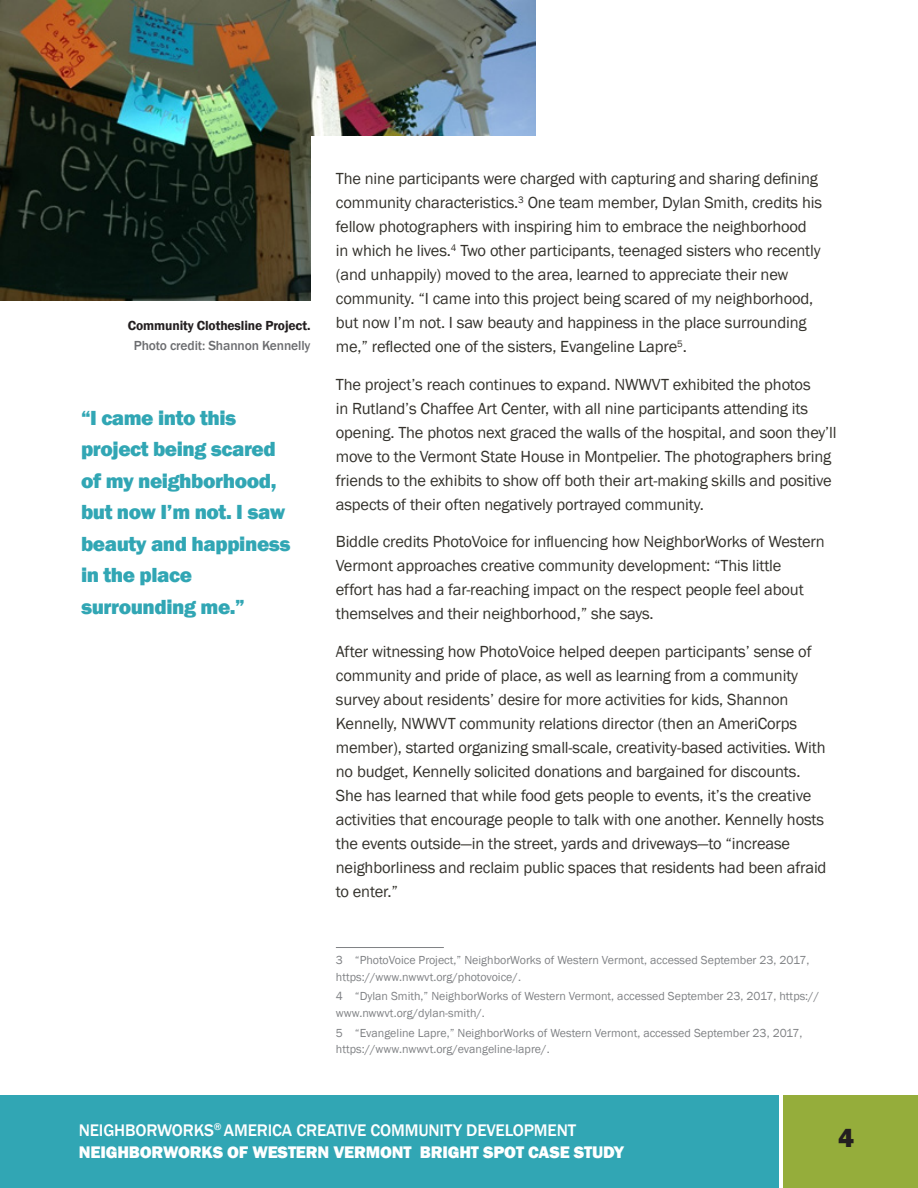
<style>
.page{position:relative;width:918px;height:1188px;background:#fff}
.page>*{position:absolute;margin:0;border:0;box-sizing:border-box;transform-origin:0 0}
.t1{font:800 27px "Franklin Gothic";color:#231f20}
.t2{font:800 21px/31.5px "Franklin Gothic";letter-spacing:-.02em;color:#31a6b4}
.t3{font:500 17.25px/22.5px "Franklin Gothic";letter-spacing:-.01em;color:#fff}
.Heading{font:16.5px/24px "Franklin Gothic";letter-spacing:-.01em;color:#34322c}
.t4{font:600 13.5px/19.5px "Franklin Gothic";letter-spacing:-.01em;color:#231f20;text-align:center}
.t5{font:12px/16.5px "Franklin Gothic";color:#808285}
.s1{font-weight:500;color:#6c6d70}
.s2{font-weight:800}
</style>
<div class="page">
<div style="left:0;top:1095px;width:779px;height:93px;background:#31a6b4"></div>
<div style="left:783px;top:1095px;width:135px;height:93px;background:#95ad3b"></div>
<img style="left:0;top:0;width:536px;height:300px">
<div style="left:311px;top:136px;width:553px;height:383px;background:#fff"></div>
<hr style="left:336px;top:947px;width:108px;height:1px;background:#808285">
<p class="t4" style="left:128px;top:316px;width:184px">Community Clothesline Project.<br><span class="s1">Photo credit: Shannon Kennelly</span></p>
<p class="t2" style="left:81px;top:402px;width:211px">“I came into this project being scared of my neighborhood, but now I’m not. I saw beauty and happiness in the place surrounding me.”</p>
<p class="Heading" style="left:336px;top:167px;width:488px">The nine participants were charged with capturing and sharing defining community characteristics.<sup>3</sup> One team member, Dylan Smith, credits his fellow photographers with inspiring him to embrace the neighborhood in which he lives.<sup>4</sup> Two other participants, teenaged sisters who recently (and unhappily) moved to the area, learned to appreciate their new community. “I came into this project being scared of my neighborhood, but now I’m not. I saw beauty and happiness in the place surrounding me,” reflected one of the sisters, Evangeline Lapre<sup>5</sup>.</p>
<p class="Heading" style="left:336px;top:372px;width:502px">The project’s reach continues to expand. NWWVT exhibited the photos<br>in Rutland’s Chaffee Art Center, with all nine participants attending its opening. The photos next graced the walls of the hospital, and soon they’ll move to the Vermont State House in Montpelier. The photographers bring friends to the exhibits to show off both their art-making skills and positive aspects of their often negatively portrayed community.</p>
<p class="Heading" style="left:336px;top:530px;width:490px">Biddle credits PhotoVoice for influencing how NeighborWorks of Western Vermont approaches creative community development: “This little<br>effort has had a far-reaching impact on the respect people feel about themselves and their neighborhood,” she says.</p>
<p class="Heading" style="left:336px;top:639px;width:492px">After witnessing how PhotoVoice helped deepen participants’ sense of community and pride of place, as well as learning from a community survey about residents’ desire for more activities for kids, Shannon Kennelly, NWWVT community relations director (then an AmeriCorps member), started organizing small-scale, creativity-based activities. With no budget, Kennelly solicited donations and bargained for discounts.<br>She has learned that while food gets people to events, it’s the creative activities that encourage people to talk with one another. Kennelly hosts the events outside—in the street, yards and driveways—to “increase neighborliness and reclaim public spaces that residents had been afraid to enter.”</p>
<p class="t5" style="left:336px;top:952px;width:475px">3 “PhotoVoice Project,” NeighborWorks of Western Vermont, accessed September 23, 2017, https://www.nwwvt.org/photovoice/.</p>
<p class="t5" style="left:336px;top:988px;width:485px">4 “Dylan Smith,” NeighborWorks of Western Vermont, accessed September 23, 2017, https:// www.nwwvt.org/dylan-smith/.</p>
<p class="t5" style="left:336px;top:1025px;width:468px">5 “Evangeline Lapre,” NeighborWorks of Western Vermont, accessed September 23, 2017, https://www.nwwvt.org/evangeline-lapre/.</p>
<p class="t3" style="left:79px;top:1119px;width:547px">NEIGHBORWORKS<sup>®</sup> AMERICA CREATIVE COMMUNITY DEVELOPMENT<br><span class="s2">NEIGHBORWORKS OF WESTERN VERMONT BRIGHT SPOT CASE STUDY</span></p>
<h1 class="t1" style="left:838px;top:1121px;width:17px">4</h1>
</div>
